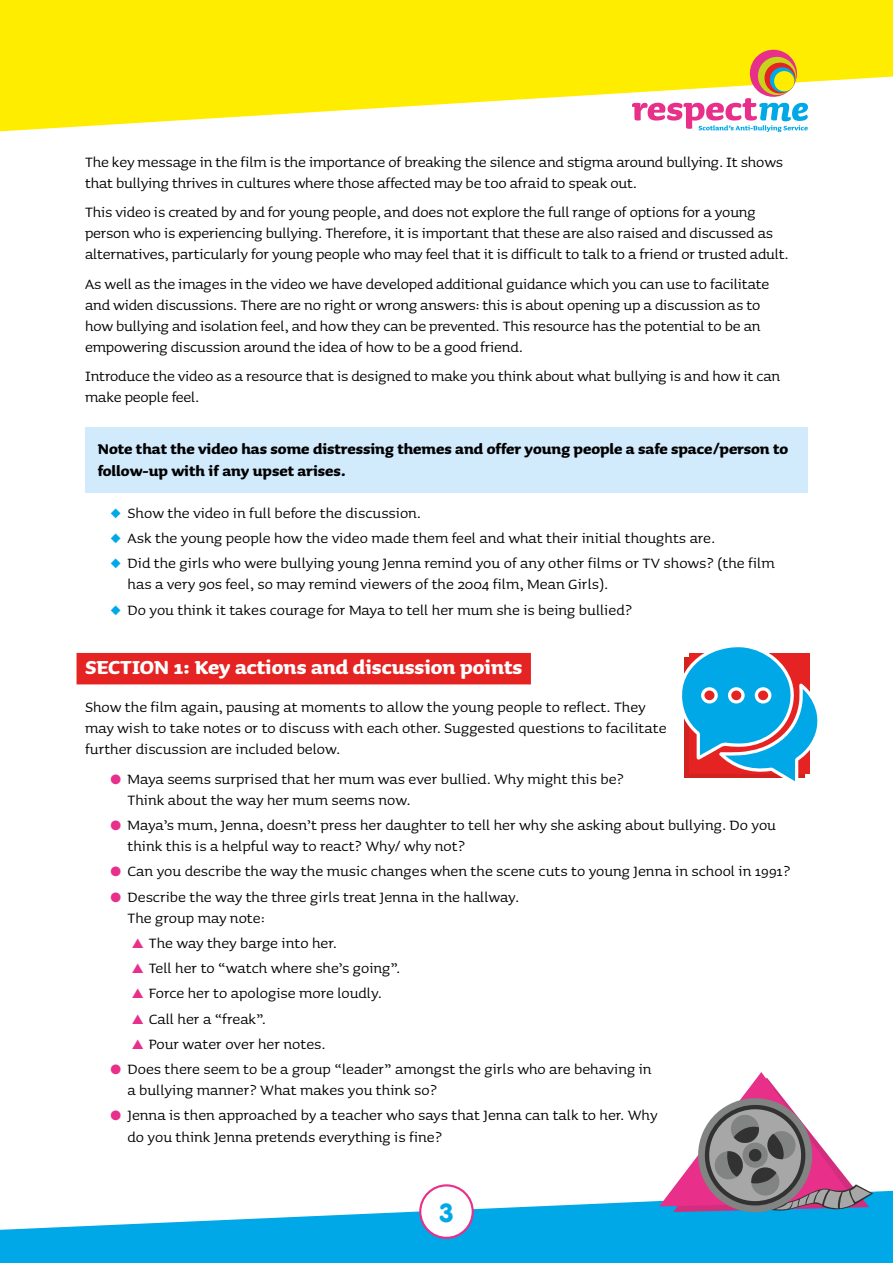
<style>
.page{position:relative;width:893px;height:1263px;background:#fff}
.page>*{position:absolute;margin:0;border:0;box-sizing:border-box;transform-origin:0 0}
.t1{font:900 25.8px "VAG Rounded";color:#00a8e7}
.t2{font:700 24px "Sauna Pro";color:#fff}
.t3{font:18px/21px "Sauna Pro";color:#000}
.t4{font:700 18px/21.6px "Sauna Pro";color:#000}
.s1{color:#00a8e7}
.s2{color:#e8308a}
</style>
<div class="page">
<svg style="left:0;top:0;width:893px;height:131px;fill:#ffed00"></svg>
<div style="left:85px;top:428px;width:723px;height:65px;background:#d1ebfc"></div>
<div style="left:77px;top:653px;width:454px;height:31px;background:#e52322"></div>
<svg style="left:632px;top:50px;width:176px;height:82px"></svg>
<svg style="left:682px;top:647px;width:136px;height:135px"></svg>
<svg style="left:0;top:1191px;width:893px;height:72px;fill:#00a8e7"></svg>
<svg style="left:659px;top:1072px;width:214px;height:148px"></svg>
<div style="left:420px;top:1185px;width:53px;height:53px;background:#fff;border-radius:50%"></div>
<div style="left:419px;top:1184px;width:55px;height:55px;border:2px solid #e8308a;border-radius:50%"></div>
<p class="t3" style="left:85px;top:151px;width:699px">The key message in the film is the importance of breaking the silence and stigma around bullying. It shows that bullying thrives in cultures where those affected may be too afraid to speak out.</p>
<p class="t3" style="left:85px;top:202px;width:705px">This video is created by and for young people, and does not explore the full range of options for a young person who is experiencing bullying. Therefore, it is important that these are also raised and discussed as alternatives, particularly for young people who may feel that it is difficult to talk to a friend or trusted adult.</p>
<p class="t3" style="left:85px;top:273px;width:686px">As well as the images in the video we have developed additional guidance which you can use to facilitate and widen discussions. There are no right or wrong answers: this is about opening up a discussion as to how bullying and isolation feel, and how they can be prevented. This resource has the potential to be an empowering discussion around the idea of how to be a good friend.</p>
<p class="t3" style="left:85px;top:366px;width:697px">Introduce the video as a resource that is designed to make you think about what bullying is and how it can make people feel.</p>
<p class="t4" style="left:98px;top:438px;width:692px">Note that the video has some distressing themes and offer young people a safe space/person to follow-up with if any upset arises.</p>
<p class="t3" style="left:111px;top:502px;width:312px"><span class="s1">◆</span> Show the video in full before the discussion.</p>
<p class="t3" style="left:111px;top:528px;width:606px"><span class="s1">◆</span> Ask the young people how the video made them feel and what their initial thoughts are.</p>
<p class="t3" style="left:128px;top:553px;width:649px;text-indent:-17px"><span class="s1">◆</span> Did the girls who were bullying young Jenna remind you of any other films or TV shows? (the film has a very 90s feel, so may remind viewers of the 2004 film, Mean Girls).</p>
<p class="t3" style="left:111px;top:600px;width:523px"><span class="s1">◆</span> Do you think it takes courage for Maya to tell her mum she is being bullied?</p>
<h2 class="t2" style="left:85px;top:653px;width:439px">SECTION 1: Key actions and discussion points</h2>
<p class="t3" style="left:85px;top:697px;width:583px">Show the film again, pausing at moments to allow the young people to reflect. They may wish to take notes or to discuss with each other. Suggested questions to facilitate further discussion are included below.</p>
<p class="t3" style="left:128px;top:768px;width:498px;text-indent:-17px"><span class="s2">●</span> Maya seems surprised that her mum was ever bullied. Why might this be?<br>Think about the way her mum seems now.</p>
<p class="t3" style="left:128px;top:815px;width:650px;text-indent:-17px"><span class="s2">●</span> Maya’s mum, Jenna, doesn’t press her daughter to tell her why she asking about bullying. Do you think this is a helpful way to react? Why/ why not?</p>
<p class="t3" style="left:111px;top:861px;width:681px"><span class="s2">●</span> Can you describe the way the music changes when the scene cuts to young Jenna in school in 1991?</p>
<p class="t3" style="left:128px;top:886px;width:393px;text-indent:-17px"><span class="s2">●</span> Describe the way the three girls treat Jenna in the hallway.<br>The group may note:</p>
<p class="t3" style="left:132px;top:932px;width:206px"><span class="s2">▲</span> The way they barge into her.</p>
<p class="t3" style="left:132px;top:958px;width:270px"><span class="s2">▲</span> Tell her to “watch where she’s going”.</p>
<p class="t3" style="left:132px;top:983px;width:252px"><span class="s2">▲</span> Force her to apologise more loudly.</p>
<p class="t3" style="left:132px;top:1008px;width:136px"><span class="s2">▲</span> Call her a “freak”.</p>
<p class="t3" style="left:132px;top:1033px;width:195px"><span class="s2">▲</span> Pour water over her notes.</p>
<p class="t3" style="left:128px;top:1059px;width:526px;text-indent:-17px"><span class="s2">●</span> Does there seem to be a group “leader” amongst the girls who are behaving in a bullying manner? What makes you think so?</p>
<p class="t3" style="left:128px;top:1104px;width:531px;line-height:21.6px;text-indent:-17px"><span class="s2">●</span> Jenna is then approached by a teacher who says that Jenna can talk to her. Why do you think Jenna pretends everything is fine?</p>
<h1 class="t1" style="left:440px;top:1197px;width:15px">3</h1>
</div>
